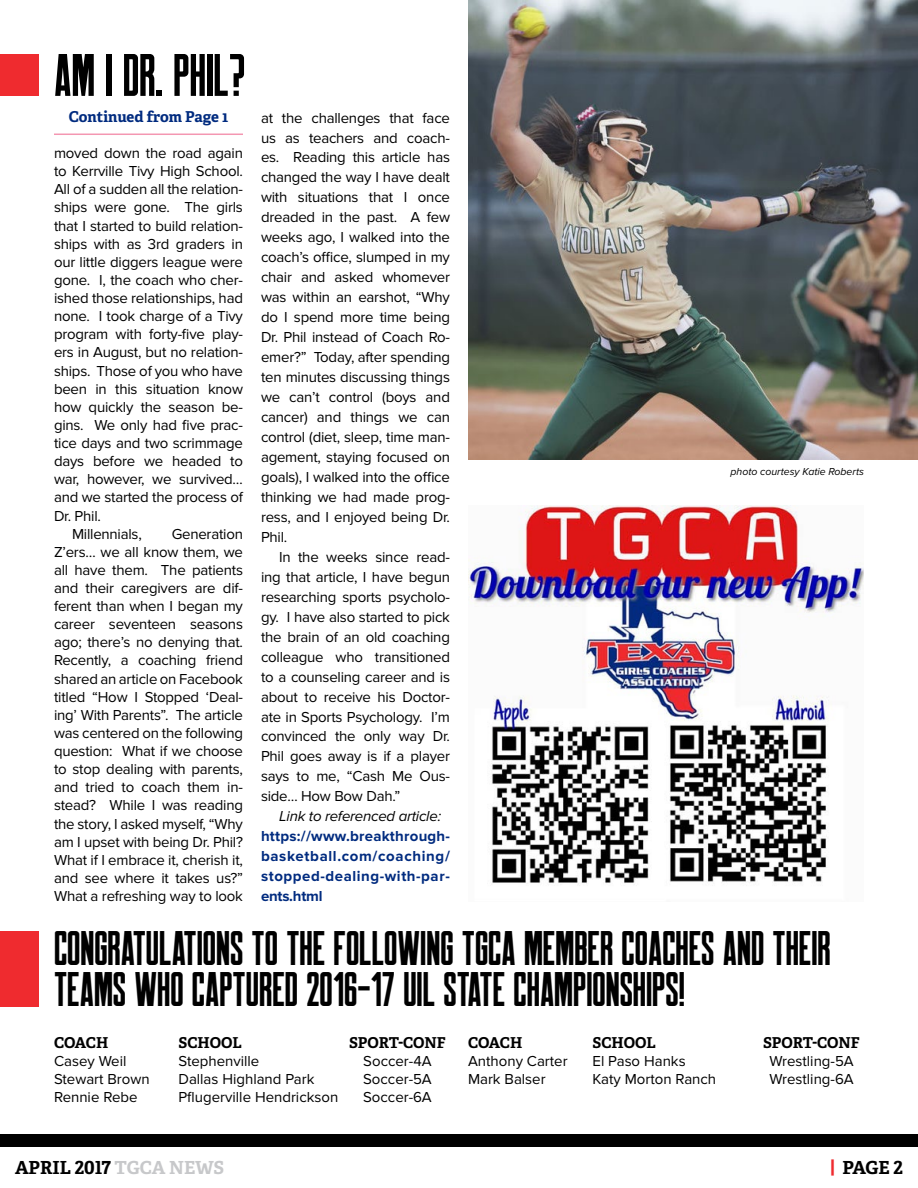
<style>
.page{position:relative;width:918px;height:1188px;background:#fff}
.page>*{position:absolute;margin:0;border:0;box-sizing:border-box;transform-origin:0 0}
.t1{font:60px "Robinson";color:#000}
.t2{font:48.6px/41.4px "Robinson";color:#000}
.t3{font:700 18px "Adelle PE";color:#000}
.t4{font:15px/20px "Proxima Nova";letter-spacing:-.015em;color:#000;text-align:justify}
.t5{font:700 15px/20px "Proxima Nova";letter-spacing:.04em;color:#012b7f;text-align:justify}
.t6{font:700 15px "Adelle PE";color:#000}
.t7{font:italic 15px "Proxima Nova";letter-spacing:-.015em;color:#000}
.t8{font:700 15px "Adelle PE";letter-spacing:-.005em;color:#012b7f}
.t9{font:italic 10.5px "Proxima Nova";color:#000}
.s1{color:#c7c8ca}
.s2{color:#ef2b2f}
</style>
<div class="page">
<div style="left:0;top:1134px;width:918px;height:13px;background:#000"></div>
<hr style="left:54px;top:134px;width:189px;height:1px;background:#f497b2">
<img style="left:468px;top:0;width:450px;height:459px">
<div style="left:0;top:54px;width:39px;height:42px;background:#ef2b2f"></div>
<div style="left:0;top:931px;width:39px;height:75px;background:#ef2b2f"></div>
<img style="left:468px;top:505px;width:396px;height:379px">
<h1 class="t1" style="left:54px;top:45px;width:193px">AM I DR. PHIL?</h1>
<p class="t8" style="left:69px;top:106px;width:161px">Continued from Page 1</p>
<p class="t4" style="left:54px;top:144px;width:191px">moved down the road again</p>
<p class="t4" style="left:54px;top:162px;width:190px">to Kerrville Tivy High School.</p>
<p class="t4" style="left:54px;top:180px;width:191px">All of a sudden all the relation-</p>
<p class="t4" style="left:54px;top:198px;width:190px">ships were gone. The girls</p>
<p class="t4" style="left:54px;top:216px;width:191px">that I started to build relation-</p>
<p class="t4" style="left:54px;top:234px;width:190px">ships with as 3rd graders in</p>
<p class="t4" style="left:54px;top:252px;width:190px">our little diggers league were</p>
<p class="t4" style="left:54px;top:271px;width:190px">gone. I, the coach who cher-</p>
<p class="t4" style="left:54px;top:289px;width:190px">ished those relationships, had</p>
<p class="t4" style="left:54px;top:307px;width:190px">none. I took charge of a Tivy</p>
<p class="t4" style="left:54px;top:325px;width:191px">program with forty-five play-</p>
<p class="t4" style="left:54px;top:343px;width:190px">ers in August, but no relation-</p>
<p class="t4" style="left:54px;top:361px;width:190px">ships. Those of you who have</p>
<p class="t4" style="left:54px;top:379px;width:191px">been in this situation know</p>
<p class="t4" style="left:54px;top:397px;width:190px">how quickly the season be-</p>
<p class="t4" style="left:54px;top:415px;width:190px">gins. We only had five prac-</p>
<p class="t4" style="left:54px;top:434px;width:190px">tice days and two scrimmage</p>
<p class="t4" style="left:54px;top:452px;width:190px">days before we headed to</p>
<p class="t4" style="left:54px;top:470px;width:191px">war, however, we survived…</p>
<p class="t4" style="left:54px;top:488px;width:191px">and we started the process of</p>
<p class="t4" style="left:54px;top:506px;width:49px">Dr. Phil.</p>
<p class="t4" style="left:72px;top:524px;width:71px">Millennials,</p>
<p class="t4" style="left:54px;top:525px;width:191px;line-height:18.1px;text-indent:118px">Generation Z’ers… we all know them, we all have them. The patients and their caregivers are dif&shy;ferent than when I began my career seventeen seasons ago; there’s no denying that.<br>Recently, a coaching friend shared an article on Facebook titled “How I Stopped ‘Deal&shy;ing’ With Parents”. The article was centered on the following question: What if we choose to stop dealing with parents, and tried to coach them in&shy;stead? While I was reading the story, I asked myself, “Why am I upset with being Dr. Phil?<br>What if I embrace it, cherish it, and see where it takes us?” What a refreshing way to look</p>
<p class="t4" style="left:261px;top:108px;width:191px">at the challenges that face us as teachers and coach&shy;es. Reading this article has changed the way I have dealt with situations that I once dreaded in the past. A few weeks ago, I walked into the coach’s office, slumped in my chair and asked whomever was within an earshot, “Why do I spend more time being Dr. Phil instead of Coach Ro&shy;emer?” Today, after spending ten minutes discussing things we can’t control (boys and cancer) and things we can control (diet, sleep, time man&shy;agement, staying focused on goals), I walked into the office thinking we had made prog&shy;ress, and I enjoyed being Dr.<br>Phil.</p>
<p class="t4" style="left:261px;top:547px;width:191px;text-indent:18px">In the weeks since read&shy;ing that article, I have begun researching sports psycholo&shy;gy. I have also started to pick the brain of an old coaching colleague who transitioned to a counseling career and is about to receive his Doctor&shy;ate in Sports Psychology. I’m convinced the only way Dr.<br>Phil goes away is if a player says to me, “Cash Me Ous&shy;side… How Bow Dah.”</p>
<p class="t7" style="left:279px;top:808px;width:164px">Link to referenced article:</p>
<p class="t5" style="left:261px;top:827px;width:191px">https://www.breakthrough&shy;basketball.com/coaching/ stopped-dealing-with-par&shy;ents.html</p>
<p class="t9" style="left:731px;top:466px;width:135px">photo courtesy Katie Roberts</p>
<h2 class="t2" style="left:54px;top:927px;width:778px">CONGRATULATIONS TO THE FOLLOWING TGCA MEMBER COACHES AND THEIR<br>TEAMS WHO CAPTURED 2016-17 UIL STATE CHAMPIONSHIPS!</h2>
<p class="t6" style="left:54px;top:1032px;width:56px">COACH</p>
<p class="t6" style="left:178px;top:1032px;width:65px">SCHOOL</p>
<p class="t6" style="left:349px;top:1032px;width:98px">SPORT-CONF</p>
<p class="t4" style="left:54px;top:1051px;width:74px">Casey Weil</p>
<p class="t4" style="left:178px;top:1051px;width:82px">Stephenville</p>
<p class="t4" style="left:363px;top:1051px;width:70px">Soccer-4A</p>
<p class="t4" style="left:54px;top:1069px;width:97px">Stewart Brown</p>
<p class="t4" style="left:178px;top:1069px;width:137px">Dallas Highland Park</p>
<p class="t4" style="left:363px;top:1069px;width:70px">Soccer-5A</p>
<p class="t4" style="left:54px;top:1087px;width:85px">Rennie Rebe</p>
<p class="t4" style="left:178px;top:1087px;width:161px">Pflugerville Hendrickson</p>
<p class="t4" style="left:363px;top:1087px;width:70px">Soccer-6A</p>
<p class="t6" style="left:468px;top:1032px;width:56px">COACH</p>
<p class="t6" style="left:592px;top:1032px;width:65px">SCHOOL</p>
<p class="t6" style="left:763px;top:1032px;width:98px">SPORT-CONF</p>
<p class="t4" style="left:468px;top:1051px;width:101px">Anthony Carter</p>
<p class="t4" style="left:592px;top:1051px;width:95px">El Paso Hanks</p>
<p class="t4" style="left:769px;top:1051px;width:86px">Wrestling-5A</p>
<p class="t4" style="left:468px;top:1069px;width:79px">Mark Balser</p>
<p class="t4" style="left:592px;top:1069px;width:125px">Katy Morton Ranch</p>
<p class="t4" style="left:769px;top:1069px;width:86px">Wrestling-6A</p>
<p class="t3" style="left:15px;top:1154px;width:211px">APRIL 2017 <span class="s1">TGCA NEWS</span></p>
<p class="t3" style="left:830px;top:1154px;width:74px"><span class="s2">|</span> PAGE 2</p>
</div>
